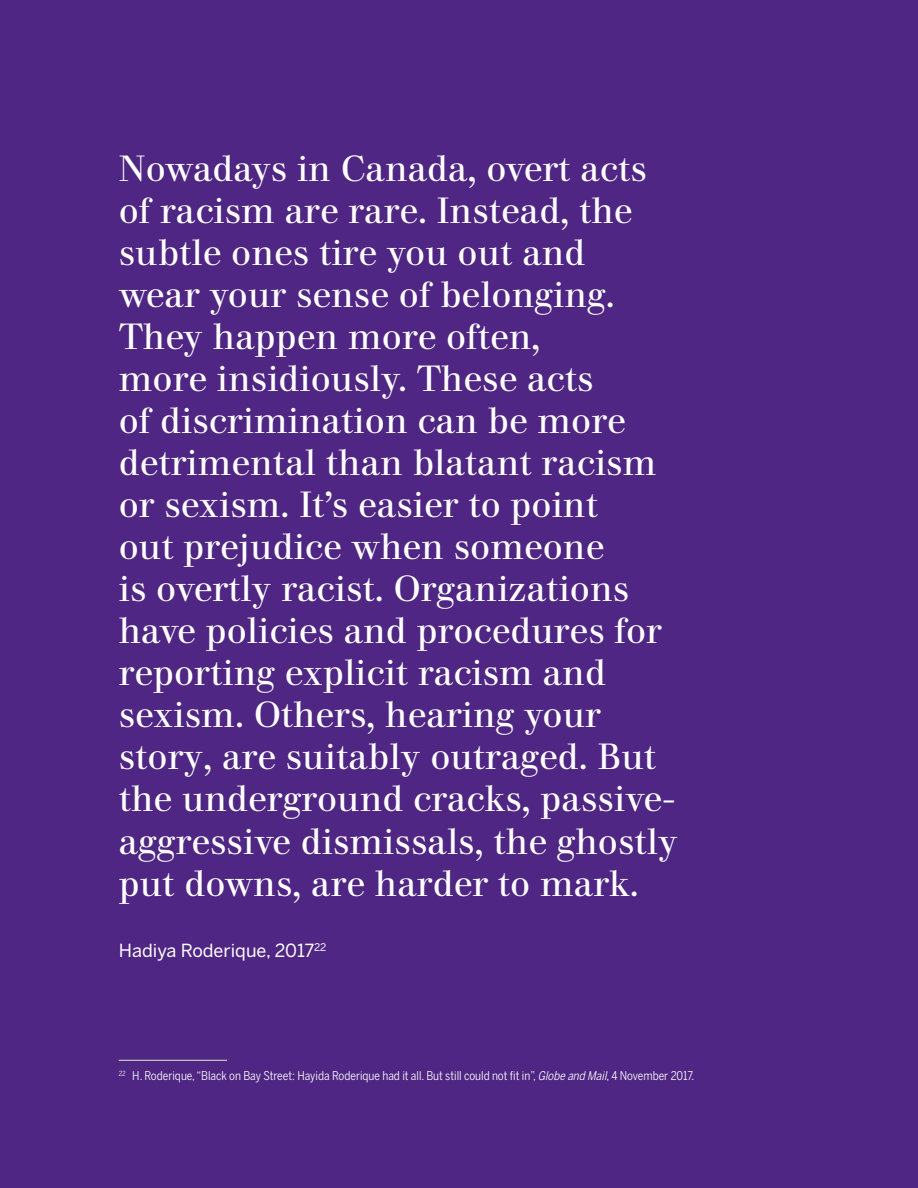
<style>
.page{position:relative;width:918px;height:1188px;background:#4f2683}
.page>*{position:absolute;margin:0;border:0;box-sizing:border-box;transform-origin:0 0}
.t1{font:36px/42px "Hellmuth";color:#fff}
.t2{font:18px "Benton Sans";color:#fff}
.t3{font:12px "Benton Sans Cond";color:#fff}
.s1{font-style:italic}
</style>
<div class="page">
<hr style="left:119px;top:1060px;width:108px;height:1px;background:#fff">
<p class="t1" style="left:119px;top:148px;width:561px">Nowadays in Canada, overt acts of racism are rare. Instead, the subtle ones tire you out and<br>wear your sense of belonging.<br>They happen more often,<br>more insidiously. These acts<br>of discrimination can be more detrimental than blatant racism or sexism. It’s easier to point<br>out prejudice when someone<br>is overtly racist. Organizations have policies and procedures for reporting explicit racism and sexism. Others, hearing your story, are suitably outraged. But the underground cracks, passive&shy;aggressive dismissals, the ghostly put downs, are harder to mark.</p>
<p class="t2" style="left:119px;top:940px;width:209px">Hadiya Roderique, 2017<sup>22</sup></p>
<p class="t3" style="left:119px;top:1069px;width:577px"><sup>22</sup> H. Roderique, “Black on Bay Street: Hayida Roderique had it all. But still could not fit in”, <span class="s1">Globe and Mail</span>, 4 November 2017.</p>
</div>
